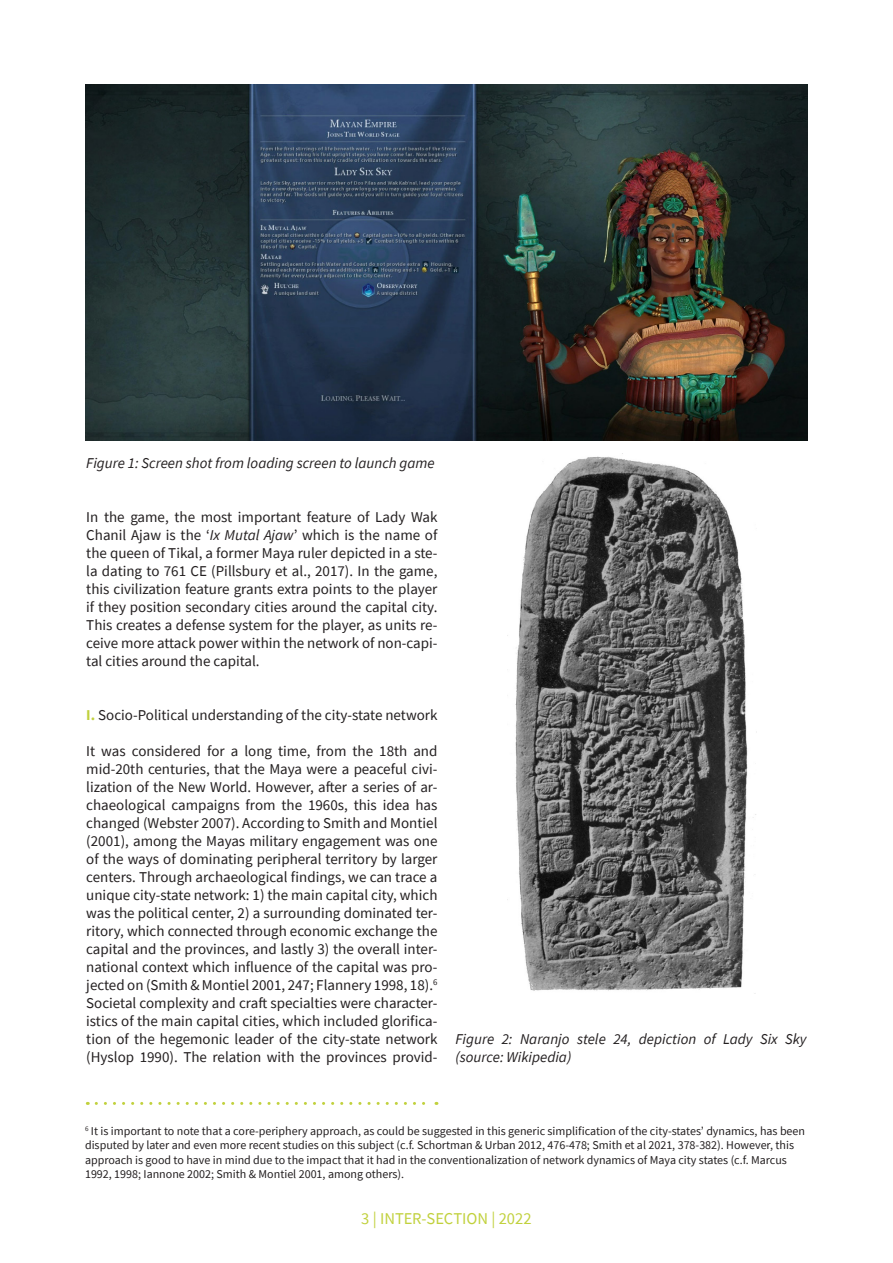
<style>
.page{position:relative;width:893px;height:1263px;background:#fff}
.page>*{position:absolute;margin:0;border:0;box-sizing:border-box;transform-origin:0 0}
.t1{font:16.5px "Source Sans Pro";letter-spacing:-.005em;color:#c1d13d}
.t2{font:15px/18px "Source Sans Pro";color:#231f20;text-align:justify}
.t3{font:italic 15px/18px "Source Sans Pro";color:#231f20}
.t4{font:12px/14.4px "Source Sans Pro";color:#231f20}
.s1{font-style:italic}
.s2{font-weight:700;color:#c1d13d}
</style>
<div class="page">
<img style="left:85px;top:84px;width:723px;height:356px">
<img style="left:507px;top:453px;width:249px;height:538px">
<svg style="left:96px;top:1102px;width:341px;height:3px"></svg>
<p class="t3" style="left:86px;top:454px;width:350px">Figure 1: Screen shot from loading screen to launch game</p>
<p class="t2" style="left:86px;top:508px;width:353px">In the game, the most important feature of Lady Wak Chanil Ajaw is the ‘<span class="s1">Ix Mutal Ajaw</span>’ which is the name of the queen of Tikal, a former Maya ruler depicted in a ste&shy;la dating to 761 CE (Pillsbury et al., 2017). In the game, this civilization feature grants extra points to the player if they position secondary cities around the capital city.<br>This creates a defense system for the player, as units re&shy;ceive more attack power within the network of non-capi&shy;tal cities around the capital.</p>
<p class="t2" style="left:86px;top:706px;width:353px"><span class="s2">I.</span> Socio-Political understanding of the city-state network</p>
<p class="t2" style="left:86px;top:742px;width:353px">It was considered for a long time, from the 18th and mid-20th centuries, that the Maya were a peaceful civi&shy;lization of the New World. However, after a series of ar&shy;chaeological campaigns from the 1960s, this idea has changed (Webster 2007). According to Smith and Montiel (2001), among the Mayas military engagement was one of the ways of dominating peripheral territory by larger centers. Through archaeological findings, we can trace a unique city-state network: 1) the main capital city, which was the political center, 2) a surrounding dominated ter&shy;ritory, which connected through economic exchange the capital and the provinces, and lastly 3) the overall inter&shy;national context which influence of the capital was pro&shy;jected on (Smith &amp; Montiel 2001, 247; Flannery 1998, 18).<sup>6<br></sup>Societal complexity and craft specialties were character&shy;istics of the main capital cities, which included glorifica&shy;tion of the hegemonic leader of the city-state network (Hyslop 1990). The relation with the provinces provid-</p>
<p class="t3" style="left:455px;top:1030px;width:353px">Figure 2: Naranjo stele 24, depiction of Lady Six Sky (source: Wikipedia)</p>
<p class="t4" style="left:85px;top:1123px;width:721px"><sup>6</sup> It is important to note that a core-periphery approach, as could be suggested in this generic simplification of the city-states’ dynamics, has been disputed by later and even more recent studies on this subject (c.f. Schortman &amp; Urban 2012, 476-478; Smith et al 2021, 378-382). However, this approach is good to have in mind due to the impact that it had in the conventionalization of network dynamics of Maya city states (c.f. Marcus 1992, 1998; Iannone 2002; Smith &amp; Montiel 2001, among others).</p>
<p class="t1" style="left:361px;top:1208px;width:172px">3 | INTER-SECTION | 2022</p>
</div>
